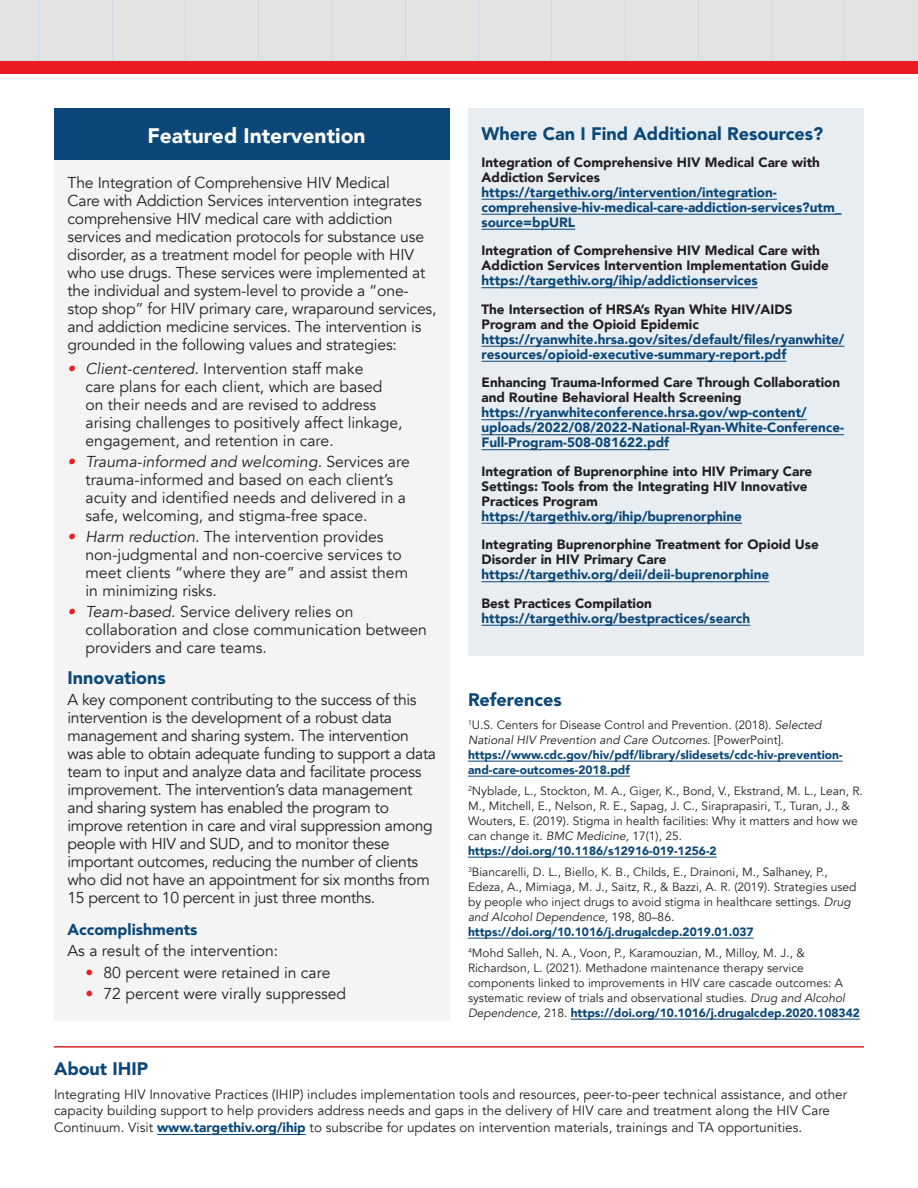
<style>
.page{position:relative;width:918px;height:1188px;background:#fff}
.page>*{position:absolute;margin:0;border:0;box-sizing:border-box;transform-origin:0 0}
.t1{font:900 21px "Avenir";color:#fff}
.t2{font:900 18px "Avenir LT Std";color:#0b4778}
.t3{font:15.75px/18px "Avenir";letter-spacing:-.01em;color:#231f20}
.t4{font:900 15.75px "Avenir LT Std";color:#0b4778}
.t5{font:900 13.5px/15px "Avenir";color:#0b4778}
.t6{font:900 13.5px/15px "Avenir";color:#231f20}
.t7{font:13.5px/16.5px "Avenir";color:#231f20}
.t8{font:12px/15px "Avenir";color:#231f20}
.t9{font:900 12px/15px "Avenir";color:#0b4778}
.s1{font-style:italic;color:#ed1c24}
.s2{font-style:italic}
.s3{color:#ed1c24}
.s4{color:#231f20}
.s5{color:#0b4778}
.s6{font-weight:400;color:#231f20}
.s7{font-weight:400;font-style:italic;color:#231f20}
.s8{font-weight:900;color:#0b4778}
</style>
<div class="page">
<div style="left:0;top:0;width:918px;height:61px;background:#e3e3e4"></div>
<div style="left:0;top:61px;width:918px;height:12px;background:#ed1c24"></div>
<div style="left:468px;top:108px;width:396px;height:547px;background:#e7edf1"></div>
<hr style="left:482px;top:199px;width:295px;height:1px;background:#0b4778">
<hr style="left:482px;top:214px;width:360px;height:1px;background:#0b4778">
<hr style="left:482px;top:229px;width:93px;height:1px;background:#0b4778">
<hr style="left:482px;top:287px;width:276px;height:1px;background:#0b4778">
<hr style="left:482px;top:346px;width:362px;height:1px;background:#0b4778">
<hr style="left:482px;top:361px;width:304px;height:1px;background:#0b4778">
<hr style="left:482px;top:419px;width:325px;height:1px;background:#0b4778">
<hr style="left:482px;top:434px;width:362px;height:1px;background:#0b4778">
<hr style="left:482px;top:449px;width:187px;height:1px;background:#0b4778">
<hr style="left:482px;top:523px;width:260px;height:1px;background:#0b4778">
<hr style="left:482px;top:581px;width:287px;height:1px;background:#0b4778">
<hr style="left:482px;top:625px;width:268px;height:1px;background:#0b4778">
<div style="left:54px;top:108px;width:396px;height:913px;background:#f4f4f5"></div>
<hr style="left:157px;top:1134px;width:149px;height:1px;background:#0b4778">
<hr style="left:54px;top:1046px;width:810px;height:2px;background:#d1232a">
<hr style="left:468px;top:761px;width:375px;height:1px;background:#0b4778">
<hr style="left:468px;top:776px;width:162px;height:1px;background:#0b4778">
<hr style="left:468px;top:857px;width:249px;height:1px;background:#0b4778">
<hr style="left:468px;top:938px;width:286px;height:1px;background:#0b4778">
<hr style="left:571px;top:1019px;width:289px;height:1px;background:#0b4778">
<div style="left:54px;top:108px;width:396px;height:51px;background:#0b4778"></div>
<h2 class="t1" style="left:147px;top:117px;width:220px">Featured Intervention</h2>
<p class="t3" style="left:68px;top:173px;width:370px">The Integration of Comprehensive HIV Medical<br>Care with Addiction Services intervention integrates comprehensive HIV medical care with addiction services and medication protocols for substance use disorder, as a treatment model for people with HIV who use drugs. These services were implemented at the individual and system-level to provide a “one&shy;stop shop” for HIV primary care, wraparound services, and addiction medicine services. The intervention is grounded in the following values and strategies:</p>
<p class="t3" style="left:86px;top:359px;width:319px;text-indent:-18px"><span class="s1">•</span> <span class="s2">Client-centered.</span> Intervention staff make<br>care plans for each client, which are based on their needs and are revised to address arising challenges to positively affect linkage, engagement, and retention in care.</p>
<p class="t3" style="left:86px;top:452px;width:326px;text-indent:-18px"><span class="s1">•</span> <span class="s2">Trauma-informed and welcoming.</span> Services are trauma-informed and based on each client’s acuity and identified needs and delivered in a safe, welcoming, and stigma-free space.</p>
<p class="t3" style="left:86px;top:527px;width:324px;text-indent:-18px"><span class="s1">•</span> <span class="s2">Harm reduction.</span> The intervention provides non-judgmental and non-coercive services to meet clients “where they are” and assist them in minimizing risks.</p>
<p class="t3" style="left:86px;top:602px;width:343px;text-indent:-18px"><span class="s1">•</span> <span class="s2">Team-based.</span> Service delivery relies on collaboration and close communication between providers and care teams.</p>
<h3 class="t2" style="left:68px;top:667px;width:100px">Innovations</h3>
<p class="t3" style="left:68px;top:691px;width:370px">A key component contributing to the success of this intervention is the development of a robust data management and sharing system. The intervention was able to obtain adequate funding to support a data team to input and analyze data and facilitate process improvement. The intervention’s data management and sharing system has enabled the program to improve retention in care and viral suppression among people with HIV and SUD, and to monitor these important outcomes, reducing the number of clients who did not have an appointment for six months from 15 percent to 10 percent in just three months.</p>
<h3 class="t4" style="left:68px;top:920px;width:132px">Accomplishments</h3>
<p class="t3" style="left:68px;top:941px;width:212px">As a result of the intervention:</p>
<p class="t3" style="left:86px;top:964px;width:246px"><span class="s3">•</span> 80 percent were retained in care</p>
<p class="t3" style="left:86px;top:985px;width:262px"><span class="s3">•</span> 72 percent were virally suppressed</p>
<h2 class="t2" style="left:482px;top:122px;width:343px">Where Can I Find Additional Resources?</h2>
<p class="t5" style="left:482px;top:154px;width:362px"><span class="s4">Integration of Comprehensive HIV Medical Care with Addiction Services </span>https://targethiv.org/intervention/integration&shy;comprehensive-hiv-medical-care-addiction-services?utm_ source=bpURL</p>
<p class="t6" style="left:482px;top:243px;width:349px">Integration of Comprehensive HIV Medical Care with<br>Addiction Services Intervention Implementation Guide <span class="s5">https://targethiv.org/ihip/addictionservices</span></p>
<p class="t5" style="left:482px;top:301px;width:364px"><span class="s4">The Intersection of HRSA’s Ryan White HIV/AIDS Program and the Opioid Epidemic </span>https://ryanwhite.hrsa.gov/sites/default/files/ryanwhite/ resources/opioid-executive-summary-report.pdf</p>
<p class="t5" style="left:482px;top:375px;width:364px"><span class="s4">Enhancing Trauma-Informed Care Through Collaboration and Routine Behavioral Health Screening </span>https://ryanwhiteconference.hrsa.gov/wp-content/ uploads/2022/08/2022-National-Ryan-White-Conference-Full-Program-508-081622.pdf</p>
<p class="t6" style="left:482px;top:463px;width:332px">Integration of Buprenorphine into HIV Primary Care Settings: Tools from the Integrating HIV Innovative Practices Program <span class="s5">https://targethiv.org/ihip/buprenorphine</span></p>
<p class="t6" style="left:482px;top:537px;width:339px">Integrating Buprenorphine Treatment for Opioid Use<br>Disorder in HIV Primary Care <span class="s5">https://targethiv.org/deii/deii-buprenorphine</span></p>
<p class="t5" style="left:482px;top:595px;width:270px"><span class="s4">Best Practices Compilation </span>https://targethiv.org/bestpractices/search</p>
<h2 class="t2" style="left:468px;top:689px;width:95px">References</h2>
<p class="t9" style="left:468px;top:717px;width:376px"><sup>1</sup><span class="s6">U.S. Centers for Disease Control and Prevention. (2018).</span> <span class="s7">Selected National HIV Prevention and Care Outcomes.</span> <span class="s6">[PowerPoint]. </span>https://www.cdc.gov/hiv/pdf/library/slidesets/cdc-hiv-prevention&shy;and-care-outcomes-2018.pdf</p>
<p class="t8" style="left:468px;top:783px;width:396px"><sup>2</sup>Nyblade, L., Stockton, M. A., Giger, K., Bond, V., Ekstrand, M. L., Lean, R.<br>M., Mitchell, E., Nelson, R. E., Sapag, J. C., Siraprapasiri, T., Turan, J., &amp; Wouters, E. (2019). Stigma in health facilities: Why it matters and how we can change it. <span class="s2">BMC Medicine,</span> 17(1), 25. <span class="s8">https://doi.org/10.1186/s12916-019-1256-2</span></p>
<p class="t8" style="left:468px;top:864px;width:390px"><sup>3</sup>Biancarelli, D. L., Biello, K. B., Childs, E., Drainoni, M., Salhaney, P., Edeza, A., Mimiaga, M. J., Saitz, R., &amp; Bazzi, A. R. (2019). Strategies used by people who inject drugs to avoid stigma in healthcare settings. <span class="s2">Drug and Alcohol Dependence,</span> 198, 80–86. <span class="s8">https://doi.org/10.1016/j.drugalcdep.2019.01.037</span></p>
<p class="t8" style="left:468px;top:945px;width:393px"><sup>4</sup>Mohd Salleh, N. A., Voon, P., Karamouzian, M., Milloy, M. J., &amp; Richardson, L. (2021). Methadone maintenance therapy service components linked to improvements in HIV care cascade outcomes: A systematic review of trials and observational studies. <span class="s2">Drug and Alcohol Dependence</span>, 218. <span class="s8">https://doi.org/10.1016/j.drugalcdep.2020.108342</span></p>
<h2 class="t2" style="left:54px;top:1058px;width:96px">About IHIP</h2>
<p class="t7" style="left:54px;top:1086px;width:795px">Integrating HIV Innovative Practices (IHIP) includes implementation tools and resources, peer-to-peer technical assistance, and other capacity building support to help providers address needs and gaps in the delivery of HIV care and treatment along the HIV Care<br>Continuum. Visit <span class="s8">www.targethiv.org/ihip</span> to subscribe for updates on intervention materials, trainings and TA opportunities.</p>
</div>
